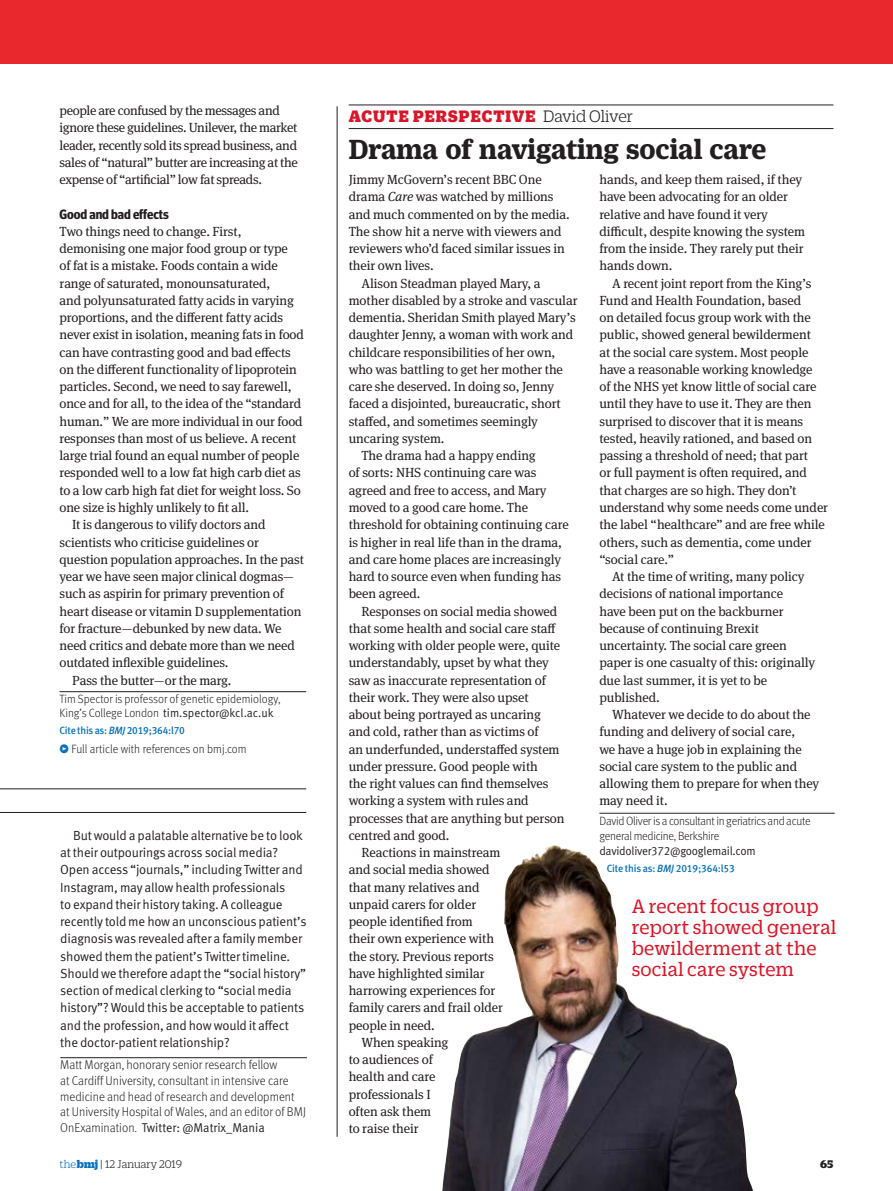
<style>
.page{position:relative;width:893px;height:1191px;background:#fff}
.page>*{position:absolute;margin:0;border:0;box-sizing:border-box;transform-origin:0 0}
.MINI_STRAP{font:700 30px "Duplicate Ionic";letter-spacing:-.005em;color:#231f20;scale:.95 1}
.QUOTE{font:21px/21px "Duplicate Slab";letter-spacing:.01em;color:#d71729}
.MINI_STRAP-2{font:900 18px "Duplicate Slab";letter-spacing:.06em;color:#d71729}
.SUBHEAD_CROSSHEAD{font:700 13.5px "Meta Headline OT";letter-spacing:-.005em;color:#231f20}
.BODY_INDENT{font:13.2px/17.2px "Meta Serif Pro";letter-spacing:-.005em;color:#231f20}
.BODY_SANS_INDENT{font:13.2px/17.2px "Meta Pro Normal";letter-spacing:-.015em;color:#231f20}
.BODY_INDENT-2{font:13.2px/17.2px "Meta Serif Pro";letter-spacing:-.025em;color:#231f20}
.BODY{font:13.2px/17.2px "Meta Serif Pro";letter-spacing:-.005em;color:#231f20}
.COMMENT_AUTHOR_ADDRE{font:300 12.75px/15.8px "Meta Pro";color:#231f20;scale:.95 1}
.COMMENT_AUTHOR_ADDRE-2{font:300 12px/15.3px "Meta Pro";letter-spacing:-.02em;color:#231f20;scale:.95 1}
.COMMENT_AUTHOR_DETAI{font:300 12px/14.2px "Meta Pro";color:#231f20;scale:.95 1}
.COMMENT_AUTHOR_ADDRE-3{font:300 12px "Meta Pro";color:#231f20;scale:.95 1}
.t1{font:300 12px "Duplicate Slab";color:#231f20}
.t2{font:900 12px "Duplicate Slab";color:#231f20}
.CITATION{font:500 10.5px "Meta Pro";letter-spacing:-.02em;color:#0970b9;scale:.95 1}
.s1{font-family:"Meta Pro Normal";font-weight:400}
.s2{font-style:italic}
.s3{color:#0970b9}
.s4{font-weight:300;color:#231f20}
.s5{font-weight:900;color:#0970b9}
</style>
<div class="page">
<div style="left:0;top:0;width:893px;height:64px;background:#e9282d"></div>
<hr style="left:599px;top:813px;width:236px;height:1px;background:#231f20">
<hr style="left:337px;top:106px;width:1px;height:1030px;background:#231f20">
<hr style="left:60px;top:1057px;width:247px;height:1px;background:#231f20">
<hr style="left:60px;top:691px;width:246px;height:1px;background:#231f20">
<img style="left:442px;top:845px;width:311px;height:346px">
<hr style="left:0;top:788px;width:306px;height:1px;background:#231f20">
<hr style="left:0;top:812px;width:306px;height:1px;background:#231f20">
<hr style="left:349px;top:105px;width:484px;height:1px;background:#231f20">
<hr style="left:349px;top:128px;width:484px;height:1px;background:#231f20">
<p class="BODY_INDENT-2" style="left:60px;top:101px;width:240px">people are confused by the messages and ignore these guidelines. Unilever, the market leader, recently sold its spread business, and sales of “natural” butter are increasing at the expense of “artificial” low fat spreads.</p>
<p class="SUBHEAD_CROSSHEAD" style="left:60px;top:206px;width:111px">Good and bad effects</p>
<p class="BODY_INDENT" style="left:60px;top:222px;width:246px">Two things need to change. First, demonising one major food group or type<br>of fat is a mistake. Foods contain a wide range of saturated, monounsaturated,<br>and polyunsaturated fatty acids in varying proportions, and the different fatty acids never exist in isolation, meaning fats in food can have contrasting good and bad effects on the different functionality of lipoprotein particles. Second, we need to say farewell, once and for all, to the idea of the “standard human.” We are more individual in our food responses than most of us believe. A recent large trial found an equal number of people responded well to a low fat high carb diet as to a low carb high fat diet for weight loss. So one size is highly unlikely to fit all.</p>
<p class="BODY_INDENT" style="left:60px;top:515px;width:246px;text-indent:13px">It is dangerous to vilify doctors and scientists who criticise guidelines or question population approaches. In the past year we have seen major clinical dogmas— such as aspirin for primary prevention of heart disease or vitamin D supplementation for fracture—debunked by new data. We need critics and debate more than we need outdated inflexible guidelines.</p>
<p class="BODY_INDENT" style="left:72px;top:670px;width:161px">Pass the butter—or the marg.</p>
<p class="COMMENT_AUTHOR_DETAI" style="left:60px;top:691px;width:234px">Tim Spector is professor of genetic epidemiology,<br>King’s College London <span class="s1">tim.spector@kcl.ac.uk</span></p>
<p class="CITATION" style="left:60px;top:722px;width:133px">Cite this as: <span class="s2">BMJ</span> 2019;364:l70</p>
<p class="COMMENT_AUTHOR_ADDRE-3" style="left:60px;top:740px;width:198px"><span class="s3">̻</span> Full article with references on bmj.com</p>
<p class="BODY_SANS_INDENT" style="left:60px;top:826px;width:248px;text-indent:13px">But would a palatable alternative be to look at their outpourings across social media?<br>Open access “journals,” including Twitter and Instagram, may allow health professionals<br>to expand their history taking. A colleague recently told me how an unconscious patient’s diagnosis was revealed after a family member showed them the patient’s Twitter timeline.<br>Should we therefore adapt the “social history” section of medical clerking to “social media history”? Would this be acceptable to patients and the profession, and how would it affect the doctor-patient relationship?</p>
<p class="COMMENT_AUTHOR_ADDRE" style="left:60px;top:1056px;width:260px">Matt Morgan, honorary senior research fellow<br>at Cardiff University, consultant in intensive care medicine and head of research and development at University Hospital of Wales, and an editor of BMJ OnExamination. <span class="s1">Twitter: @Matrix_Mania</span></p>
<p class="MINI_STRAP-2" style="left:349px;top:104px;width:286px">ACUTE PERSPECTIVE <span class="s4">David Oliver</span></p>
<p class="MINI_STRAP" style="left:349px;top:128px;width:441px">Drama of navigating social care</p>
<p class="BODY" style="left:349px;top:170px;width:223px">Jimmy McGovern’s recent BBC One drama <span class="s2">Care</span> was watched by millions and much commented on by the media.<br>The show hit a nerve with viewers and reviewers who’d faced similar issues in their own lives.</p>
<p class="BODY_INDENT" style="left:349px;top:274px;width:230px;text-indent:13px">Alison Steadman played Mary, a mother disabled by a stroke and vascular dementia. Sheridan Smith played Mary’s daughter Jenny, a woman with work and childcare responsibilities of her own, who was battling to get her mother the care she deserved. In doing so, Jenny faced a disjointed, bureaucratic, short staffed, and sometimes seemingly uncaring system.</p>
<p class="BODY_INDENT" style="left:349px;top:446px;width:222px;text-indent:13px">The drama had a happy ending<br>of sorts: NHS continuing care was agreed and free to access, and Mary moved to a good care home. The threshold for obtaining continuing care is higher in real life than in the drama, and care home places are increasingly hard to source even when funding has been agreed.</p>
<p class="BODY_INDENT" style="left:349px;top:601px;width:217px;text-indent:13px">Responses on social media showed that some health and social care staff working with older people were, quite understandably, upset by what they saw as inaccurate representation of their work. They were also upset about being portrayed as uncaring and cold, rather than as victims of<br>an underfunded, understaffed system under pressure. Good people with<br>the right values can find themselves working a system with rules and processes that are anything but person centred and good.</p>
<p class="BODY_INDENT" style="left:349px;top:843px;width:156px;text-indent:13px">Reactions in mainstream and social media showed that many relatives and unpaid carers for older people identified from<br>their own experience with the story. Previous reports have highlighted similar harrowing experiences for family carers and frail older people in need.</p>
<p class="BODY_INDENT" style="left:349px;top:1033px;width:101px;text-indent:13px">When speaking to audiences of health and care professionals I often ask them<br>to raise their</p>
<p class="BODY_INDENT" style="left:599px;top:170px;width:207px">hands, and keep them raised, if they have been advocating for an older relative and have found it very difficult, despite knowing the system from the inside. They rarely put their hands down.</p>
<p class="BODY_INDENT" style="left:599px;top:274px;width:230px;text-indent:13px">A recent joint report from the King’s Fund and Health Foundation, based<br>on detailed focus group work with the public, showed general bewilderment<br>at the social care system. Most people have a reasonable working knowledge<br>of the NHS yet know little of social care until they have to use it. They are then surprised to discover that it is means tested, heavily rationed, and based on passing a threshold of need; that part<br>or full payment is often required, and that charges are so high. They don’t understand why some needs come under the label “healthcare” and are free while others, such as dementia, come under “social care.”</p>
<p class="BODY_INDENT" style="left:599px;top:567px;width:217px;text-indent:13px">At the time of writing, many policy decisions of national importance<br>have been put on the backburner because of continuing Brexit uncertainty. The social care green paper is one casualty of this: originally due last summer, it is yet to be published.</p>
<p class="BODY_INDENT" style="left:599px;top:705px;width:221px;text-indent:13px">Whatever we decide to do about the funding and delivery of social care,<br>we have a huge job in explaining the social care system to the public and allowing them to prepare for when they may need it.</p>
<p class="COMMENT_AUTHOR_ADDRE-2" style="left:599px;top:812px;width:224px">David Oliver is a consultant in geriatrics and acute general medicine, Berkshire <span class="s1">davidoliver372@googlemail.com</span></p>
<p class="CITATION" style="left:607px;top:860px;width:136px">Cite this as: <span class="s2">BMJ</span> 2019;364:l53</p>
<p class="QUOTE" style="left:632px;top:894px;width:188px">A recent focus group</p>
<p class="QUOTE" style="left:632px;top:915px;width:206px">report showed general bewilderment at the social care system</p>
<p class="t1" style="left:60px;top:1156px;width:124px"><span class="s3">the</span> <span class="s5">bmj</span> | 12 January 2019</p>
<p class="t2" style="left:820px;top:1155px;width:15px">65</p>
</div>
